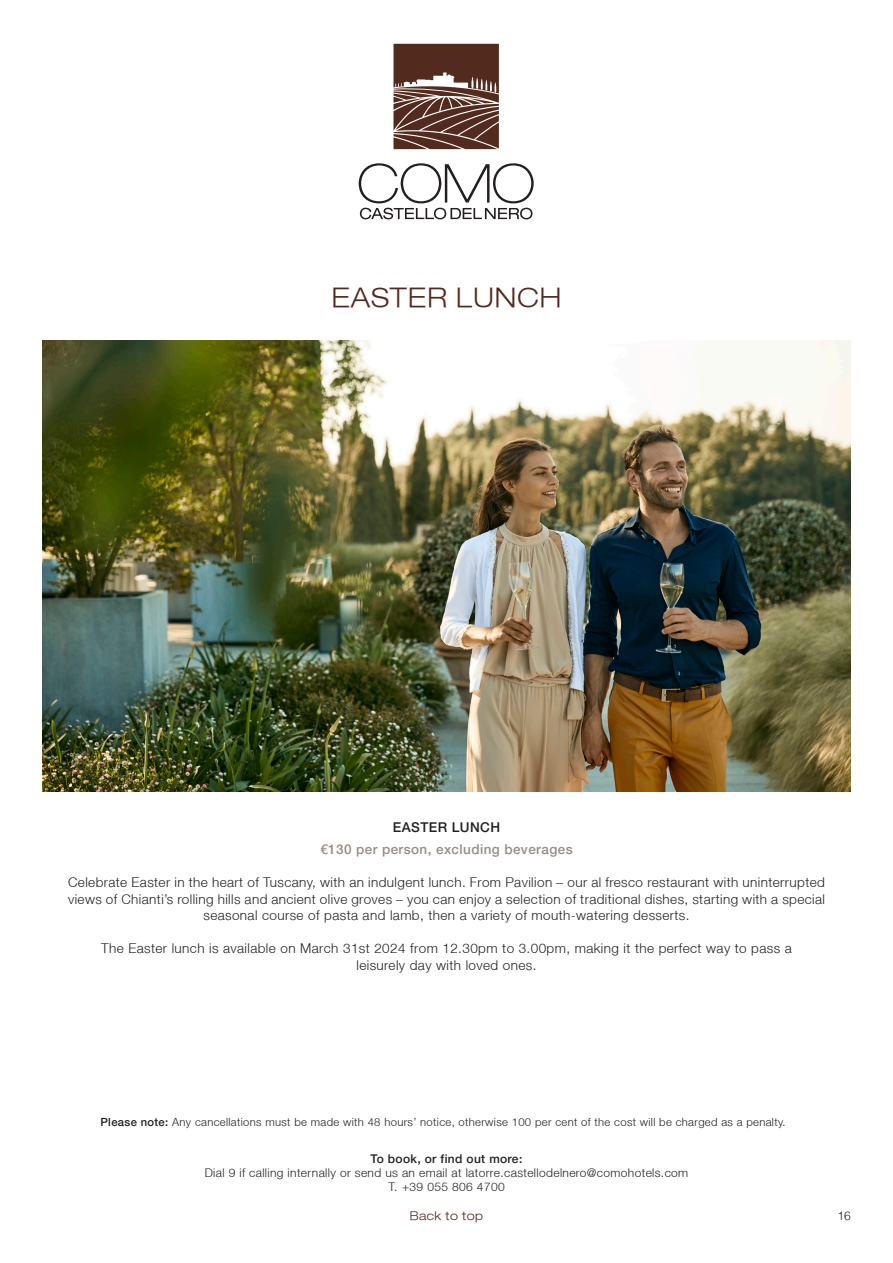
<style>
.page{position:relative;width:893px;height:1263px;background:#fff}
.page>*{position:absolute;margin:0;border:0;box-sizing:border-box;transform-origin:0 0}
.t1{font:300 expanded 27px "Helvetica Neue LT";letter-spacing:.03em;color:#532b1e}
.t2{font:300 13.5px/16.5px "Helvetica Neue LT";letter-spacing:.03em;color:#231f20;text-align:center}
.t3{font:500 13.5px/22.5px "Helvetica Neue LT";letter-spacing:.03em;color:#998b83;text-align:center}
.t4{font:300 12px/14.4px "Helvetica Neue LT";letter-spacing:.03em;color:#231f20;text-align:center}
.t5{font:300 expanded 12px "Helvetica Neue LT";letter-spacing:.03em;color:#532b1e}
.t6{font:300 12px "Helvetica";color:#231f20}
.t7{font:300 11.25px "Helvetica Neue LT";letter-spacing:.03em;color:#231f20}
.s1{color:#231f20}
.s2{font-family:"Helvetica Neue LT Std"}
.s3{font-weight:500}
</style>
<div class="page">
<img style="left:43px;top:341px;width:807px;height:450px">
<svg style="left:359px;top:163px;width:175px;height:56px"></svg>
<svg style="left:393px;top:44px;width:106px;height:105px;background:#704e44"></svg>
<p class="t1" style="left:331px;top:281px;width:231px">EASTER LUNCH</p>
<p class="t3" style="left:320px;top:816px;width:254px"><span class="s1">EASTER LUNCH<br></span>€<span class="s2">13</span>0 per person, excluding beverages</p>
<p class="t2" style="left:68px;top:874px;width:758px">Celebrate Easter in the heart of Tuscany, with an indulgent lunch. From Pavilion – our al fresco restaurant with uninterrupted views of Chianti’s rolling hills and ancient olive groves – you can enjoy a selection of traditional dishes, starting with a special seasonal course of pasta and lamb, then a variety of mouth-watering desserts.</p>
<p class="t2" style="left:101px;top:940px;width:692px">The Easter lunch is available on March 31st 2024 from 12.30pm to 3.00pm, making it the perfect way to pass a leisurely day with loved ones.</p>
<p class="t7" style="left:100px;top:1115px;width:687px"><span class="s3">Please note:</span> Any cancellations must be made with 48 hours’ notice, otherwise 100 per cent of the cost will be charged as a penalty.</p>
<p class="t4" style="left:205px;top:1151px;width:485px"><span class="s3">To book, or find out more:<br></span>Dial 9 if calling internally or send us an email at latorre.castellodelnero@comohotels.com<br>T. +39 055 806 4700</p>
<p class="t5" style="left:410px;top:1208px;width:75px">Back to top</p>
<p class="t6" style="left:837px;top:1205px;width:15px">16</p>
</div>
